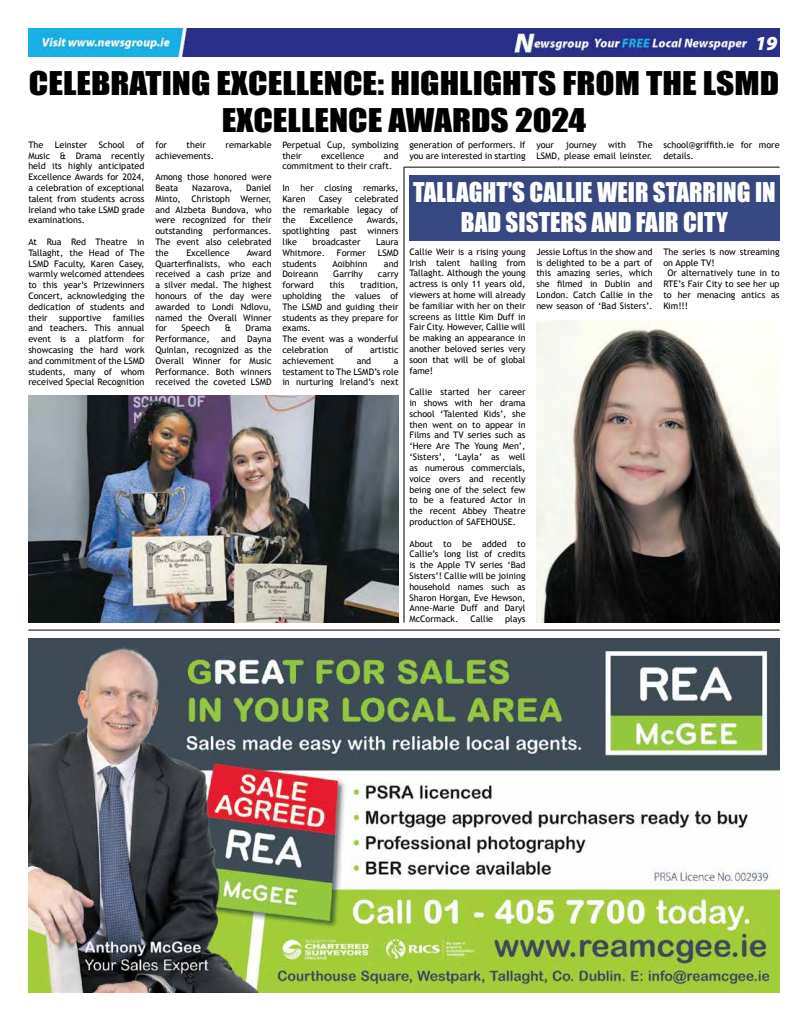
<style>
.page{position:relative;width:808px;height:1021px;background:#fff}
.page>*{position:absolute;margin:0;border:0;box-sizing:border-box;transform-origin:0 0}
.t1{font:30px/37px "Impact";color:#000;text-align:center;scale:1.18 1}
.t2{font:25px/30px "Impact";color:#fff;text-align:center}
.t3{font:20px "Impact";color:#fff}
.t4{font:9px/10.8px "Trebuchet MS";color:#000;text-align:justify}
.s1{font-family:"Myriad Pro";font-weight:900;font-style:italic}
</style>
<div class="page">
<img style="left:28px;top:28px;width:752px;height:29px">
<img style="left:28px;top:638px;width:752px;height:354px">
<hr style="left:28px;top:629px;width:752px;height:1px;background:#000">
<div style="left:409px;top:175px;width:371px;height:65px;background:#354881"></div>
<img style="left:536px;top:320px;width:244px;height:302px">
<hr style="left:404px;top:167px;width:376px;height:1px;background:#000">
<hr style="left:403px;top:167px;width:1px;height:455px;background:#000">
<img style="left:28px;top:395px;width:371px;height:227px">
<h3 class="t3" style="left:753px;top:27px;width:26px">03<span class="s1">19</span></h3>
<h1 class="t1" style="left:29px;top:64px;width:637px">CELEBRATING EXCELLENCE: HIGHLIGHTS FROM THE LSMD<br>EXCELLENCE AWARDS 2024</h1>
<p class="t4" style="left:28px;top:139px;width:17px">The</p>
<p class="t4" style="left:55px;top:139px;width:34px">Leinster</p>
<p class="t4" style="left:99px;top:139px;width:28px">School</p>
<p class="t4" style="left:536px;top:139px;width:118px;text-align:right">The<br>LSMD, please email leinster.</p>
<p class="t4" style="left:663px;top:139px;width:118px">school@griffith.ie for more details.</p>
<p class="t4" style="left:28px;top:139px;width:118px;text-indent:108px">of Music &amp; Drama recently held its highly anticipated Excellence Awards for 2024, a celebration of exceptional talent from students across Ireland who take LSMD grade examinations.</p>
<p class="t4" style="left:28px;top:236px;width:118px">At Rua Red Theatre in Tallaght, the Head of The LSMD Faculty, Karen Casey, warmly welcomed attendees to this year’s Prizewinners Concert, acknowledging the dedication of students and their</p>
<p class="t4" style="left:155px;top:139px;width:13px">for</p>
<p class="t4" style="left:187px;top:139px;width:21px">their</p>
<p class="t4" style="left:226px;top:139px;width:47px">remarkable</p>
<p class="t4" style="left:155px;top:150px;width:60px">achievements.</p>
<p class="t4" style="left:155px;top:172px;width:118px">Among those honored were<br>Beata</p>
<p class="t4" style="left:282px;top:139px;width:118px">Perpetual Cup, symbolizing their</p>
<p class="t4" style="left:409px;top:139px;width:118px">generation of performers. If you are interested in starting</p>
<p class="t4" style="left:536px;top:139px;width:19px">your</p>
<p class="t4" style="left:566px;top:139px;width:32px">journey</p>
<p class="t4" style="left:608px;top:139px;width:19px">with</p>
<p class="t4" style="left:282px;top:150px;width:118px;text-indent:102px">and commitment to their craft.</p>
<p class="t4" style="left:282px;top:182px;width:118px">In her closing remarks,<br>Karen</p>
<p class="t4" style="left:321px;top:150px;width:45px">excellence</p>
<h2 class="t2" style="left:413px;top:177px;width:364px">TALLAGHT’S CALLIE WEIR STARRING IN<br>BAD SISTERS AND FAIR CITY</h2>
<p class="t4" style="left:409px;top:246px;width:118px">Callie Weir is a rising young Irish talent hailing from Tallaght. Although the young actress is only 11 years old, viewers at home will already be familiar with her on their screens as little Kim Duff in Fair City. However, Callie will be making an appearance in another beloved series very soon that will be of global fame!</p>
<p class="t4" style="left:409px;top:387px;width:118px">Callie started her career in shows with her drama school ‘Talented Kids’, she then went on to appear in Films and TV series such as ‘Here Are The Young Men’, ‘Sisters’, ‘Layla’ as well as numerous commercials, voice overs and recently being one of the select few to be a featured Actor in the recent Abbey Theatre production of SAFEHOUSE.</p>
<p class="t4" style="left:409px;top:538px;width:118px">About to be added to Callie’s long list of credits is the Apple TV series ‘Bad Sisters’! Callie will be joining household names such as Sharon Horgan, Eve Hewson, Anne-Marie Duff and Daryl McCormack.</p>
<p class="t4" style="left:155px;top:182px;width:118px;text-indent:91px">Daniel Minto, Christoph Werner, and Alzbeta Bundova, who were recognized for their outstanding performances.<br>The event also celebrated the</p>
<p class="t4" style="left:192px;top:182px;width:42px">Nazarova,</p>
<p class="t4" style="left:282px;top:193px;width:118px;text-indent:73px">celebrated the remarkable legacy of the</p>
<p class="t4" style="left:319px;top:193px;width:25px">Casey</p>
<p class="t4" style="left:282px;top:215px;width:118px;text-indent:84px">Awards, spotlighting past winners like</p>
<p class="t4" style="left:310px;top:215px;width:45px">Excellence</p>
<p class="t4" style="left:313px;top:236px;width:49px">broadcaster</p>
<p class="t4" style="left:376px;top:236px;width:24px">Laura</p>
<p class="t4" style="left:282px;top:247px;width:44px">Whitmore.</p>
<p class="t4" style="left:337px;top:247px;width:30px">Former</p>
<p class="t4" style="left:378px;top:247px;width:22px">LSMD</p>
<p class="t4" style="left:282px;top:258px;width:36px">students</p>
<p class="t4" style="left:332px;top:258px;width:37px">Aoibhinn</p>
<p class="t4" style="left:384px;top:258px;width:16px">and</p>
<p class="t4" style="left:282px;top:269px;width:37px">Doireann</p>
<p class="t4" style="left:333px;top:269px;width:31px">Garrihy</p>
<p class="t4" style="left:378px;top:269px;width:22px">carry</p>
<p class="t4" style="left:282px;top:280px;width:33px">forward</p>
<p class="t4" style="left:330px;top:280px;width:16px">this</p>
<p class="t4" style="left:536px;top:246px;width:118px">Jessie Loftus in the show and is delighted to be a part of this amazing series, which she filmed in Dublin and London. Catch Callie in the new season of ‘Bad Sisters’.</p>
<p class="t4" style="left:663px;top:246px;width:118px">The series is now streaming</p>
<p class="t4" style="left:155px;top:247px;width:118px;text-indent:91px">Award Quarterfinalists, who each received a cash prize and a silver medal. The highest honours of the day were awarded to Londi Ndlovu, named the Overall Winner for</p>
<p class="t4" style="left:186px;top:247px;width:45px">Excellence</p>
<p class="t4" style="left:663px;top:257px;width:53px">on Apple TV!</p>
<p class="t4" style="left:667px;top:268px;width:114px">Or alternatively tune in to</p>
<p class="t4" style="left:663px;top:279px;width:118px">RTE’s Fair City to see her up</p>
<p class="t4" style="left:663px;top:289px;width:118px">to her menacing antics as</p>
<p class="t4" style="left:663px;top:300px;width:26px">Kim!!!</p>
<p class="t4" style="left:282px;top:280px;width:118px;text-align:left;text-indent:78px">tradition, upholding the values of<br>The LSMD and guiding their students as they prepare for exams.<br>The event was a wonderful celebration</p>
<p class="t4" style="left:28px;top:312px;width:118px;text-indent:84px">families and teachers. This annual event is a platform for showcasing the hard work and commitment of the LSMD students, many of whom received Special Recognition</p>
<p class="t4" style="left:59px;top:312px;width:44px">supportive</p>
<p class="t4" style="left:182px;top:323px;width:30px">Speech</p>
<p class="t4" style="left:225px;top:323px;width:8px">&amp;</p>
<p class="t4" style="left:246px;top:323px;width:27px">Drama</p>
<p class="t4" style="left:155px;top:334px;width:56px">Performance,</p>
<p class="t4" style="left:221px;top:334px;width:16px">and</p>
<p class="t4" style="left:155px;top:334px;width:118px;text-indent:92px">Dayna Quinlan, recognized as the Overall Winner for Music Performance. Both winners received the coveted LSMD</p>
<p class="t4" style="left:345px;top:344px;width:10px">of</p>
<p class="t4" style="left:370px;top:344px;width:30px">artistic</p>
<p class="t4" style="left:282px;top:355px;width:53px">achievement</p>
<p class="t4" style="left:357px;top:355px;width:16px">and</p>
<p class="t4" style="left:282px;top:355px;width:118px;text-indent:111px">a testament to The LSMD’s role in nurturing Ireland’s next</p>
<p class="t4" style="left:470px;top:613px;width:24px">Callie</p>
<p class="t4" style="left:505px;top:613px;width:22px">plays</p>
</div>
